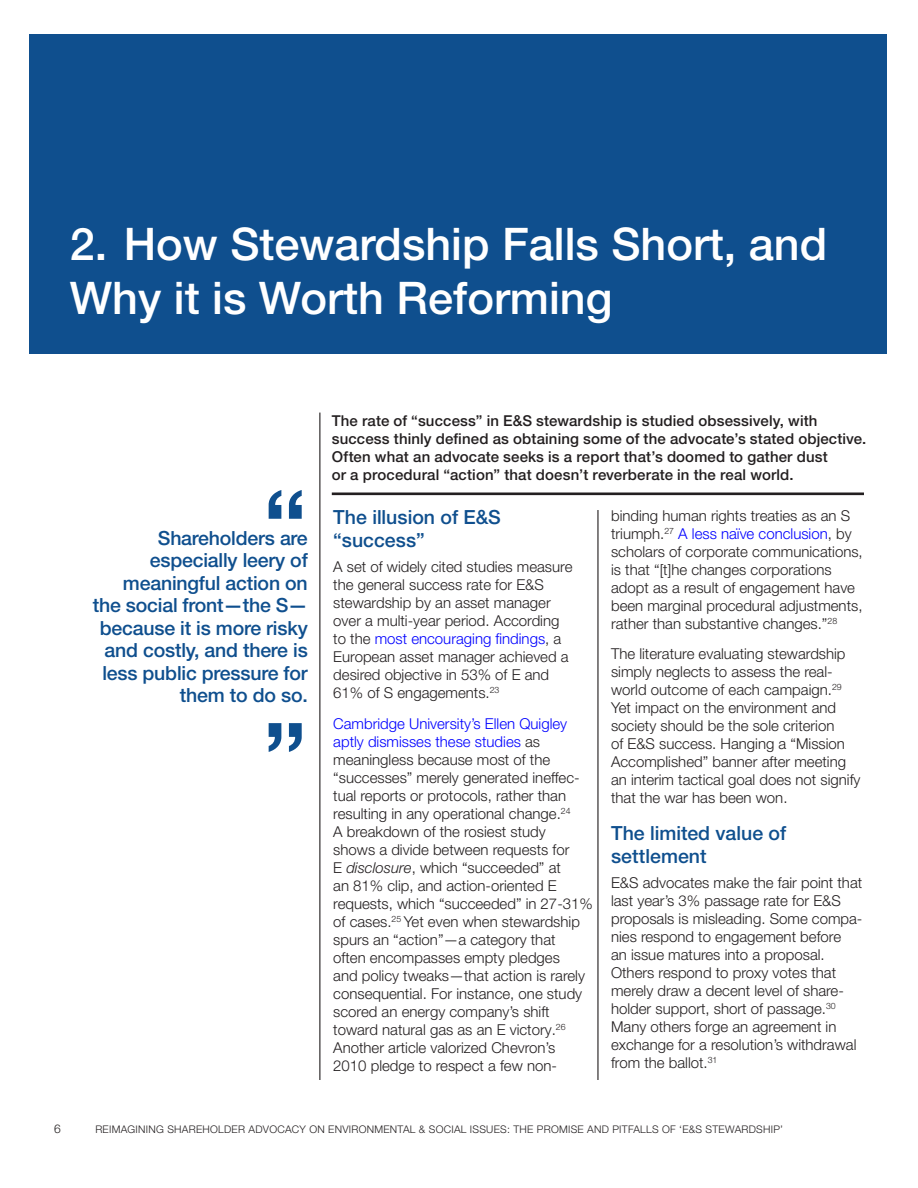
<style>
.page{position:relative;width:918px;height:1188px;background:#fff}
.page>*{position:absolute;margin:0;border:0;box-sizing:border-box;transform-origin:0 0}
.t1{font:500 102px "Helvetica Neue LT Pro";color:#0f4f8e}
.t2{font:500 45px/54px "Helvetica Neue LT Pro";color:#fff}
.t3{font:500 19.5px/22.5px "Helvetica Neue LT Pro";letter-spacing:-.01em;color:#0f4f8e}
.t4{font:300 15px/18px "Helvetica Neue LT Pro";color:#231f20}
.t5{font:500 15px/18px "Helvetica Neue LT Pro";letter-spacing:.01em;color:#231f20}
.t6{font:300 12px "Helvetica Neue LT Pro";color:#231f20}
.t7{font:300 10.5px "Helvetica Neue LT Pro";letter-spacing:.025em;color:#231f20}
.s1{color:#00f}
.s2{font-style:italic}
</style>
<div class="page">
<div style="left:30px;top:34px;width:857px;height:320px;background:#0f4f8e"></div>
<hr style="left:319px;top:413px;width:1px;height:667px;background:#231f20">
<hr style="left:597px;top:510px;width:2px;height:570px;background:#231f20">
<hr style="left:332px;top:493px;width:532px;height:2px;background:#231f20">
<h1 class="t2" style="left:70px;top:216px;width:759px">2. How Stewardship Falls Short, and<br>Why it is Worth Reforming</h1>
<h1 class="t1" style="left:263px;top:465px;width:47px">“</h1>
<h3 class="t3" style="left:158px;top:526px;width:151px">Shareholders are</h3>
<h3 class="t3" style="left:150px;top:549px;width:160px">especially leery of</h3>
<h3 class="t3" style="left:93px;top:571px;width:216px;text-align:right">meaningful action on the social front—the S— because it is more risky and costly, and there is less public pressure for them to do so.</h3>
<h1 class="t1" style="left:263px;top:698px;width:47px">”</h1>
<p class="t5" style="left:332px;top:412px;width:536px">The rate of “success” in E&amp;S stewardship is studied obsessively, with success thinly defined as obtaining some of the advocate’s stated objective.<br>Often what an advocate seeks is a report that’s doomed to gather dust<br>or a procedural “action” that doesn’t reverberate in the real world.</p>
<p class="t3" style="left:333px;top:505px;width:169px;line-height:23.4px">The illusion of E&amp;S “success”</p>
<p class="t4" style="left:333px;top:557px;width:241px">A set of widely cited studies measure the general success rate for E&amp;S stewardship by an asset manager over a multi-year period. According to the <span class="s1">most encouraging findings</span>, a<br>European asset manager achieved a desired objective in 53% of E and<br>61% of S engagements.<sup>23</sup></p>
<p class="t4" style="left:333px;top:714px;width:261px"><span class="s1">Cambridge University’s Ellen Quigley aptly dismisses these studies</span> as meaningless because most of the “successes” merely generated ineffec&shy;tual reports or protocols, rather than resulting in any operational change.<sup>24<br></sup>A breakdown of the rosiest study<br>shows a divide between requests for<br>E <span class="s2">disclosure</span>, which “succeeded” at<br>an 81% clip, and action-oriented E requests, which “succeeded” in 27-31% of cases.<sup>25</sup> Yet even when stewardship spurs an “action”—a category that<br>often encompasses empty pledges<br>and policy tweaks—that action is rarely consequential. For instance, one study scored an energy company’s shift toward natural gas as an E victory.<sup>26<br></sup>Another article valorized Chevron’s<br>2010 pledge to respect a few non-</p>
<p class="t4" style="left:611px;top:506px;width:253px">binding human rights treaties as an S triumph.<sup>27</sup> <span class="s1">A less naïve conclusion</span>, by scholars of corporate communications, is that “[t]he changes corporations adopt as a result of engagement have been marginal procedural adjustments, rather than substantive changes.”<sup>28</sup></p>
<p class="t4" style="left:611px;top:645px;width:251px">The literature evaluating stewardship simply neglects to assess the real&shy;world outcome of each campaign.<sup>29<br></sup>Yet impact on the environment and society should be the sole criterion<br>of E&amp;S success. Hanging a “Mission Accomplished” banner after meeting an interim tactical goal does not signify that the war has been won.</p>
<p class="t3" style="left:611px;top:821px;width:177px;line-height:23.4px">The limited value of settlement</p>
<p class="t4" style="left:611px;top:873px;width:253px">E&amp;S advocates make the fair point that last year’s 3% passage rate for E&amp;S proposals is misleading. Some compa&shy;nies respond to engagement before<br>an issue matures into a proposal.<br>Others respond to proxy votes that merely draw a decent level of share&shy;holder support, short of passage.<sup>30<br></sup>Many others forge an agreement in exchange for a resolution’s withdrawal from the ballot.<sup>31</sup></p>
<p class="t6" style="left:54px;top:1122px;width:8px">6</p>
<p class="t7" style="left:95px;top:1123px;width:689px">REIMAGINING SHAREHOLDER ADVOCACY ON ENVIRONMENTAL &amp; SOCIAL ISSUES: THE PROMISE AND PITFALLS OF ‘E&amp;S STEWARDSHIP’</p>
</div>
